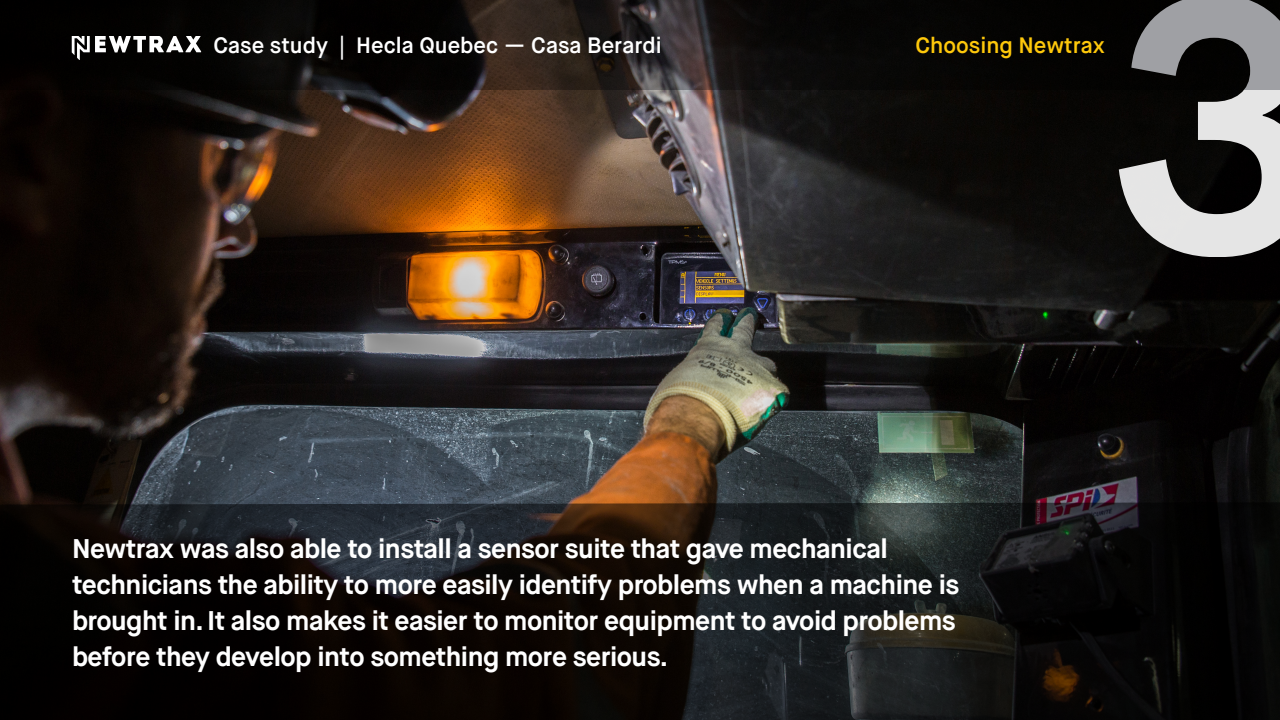
<style>
.page{position:relative;width:1280px;height:720px;background:#fff}
.page>*{position:absolute;margin:0;border:0;box-sizing:border-box;transform-origin:0 0}
.t1{font:700 359.9px "Maison Neue";color:#fff}
.t2{font:700 27px/36px "Maison Neue";letter-spacing:-.02em;color:#fff}
.t3{font:600 22.3px "Maison Neue";color:#fff}
.t4{font:600 22.3px "Maison Neue";color:#fec80b}
</style>
<div class="page">
<img style="left:0;top:90px;width:1280px;height:412px">
<svg style="left:0;top:502px;width:1280px;height:218px;background:#11100f"></svg>
<svg style="left:0;top:0;width:1280px;height:90px;background:#0e0b0a"></svg>
<svg style="left:72px;top:36px;width:129px;height:24px"></svg>
<p class="t3" style="left:213px;top:31px;width:450px">Case study | Hecla Quebec — Casa Berardi</p>
<p class="t4" style="left:915px;top:31px;width:191px">Choosing Newtrax</p>
<h1 class="t1" style="left:1108px;top:-102px;width:215px">3</h1>
<p class="t2" style="left:72px;top:531px;width:889px">Newtrax was also able to install a sensor suite that gave mechanical technicians the ability to more easily identify problems when a machine is brought in. It also makes it easier to monitor equipment to avoid problems before they develop into something more serious.</p>
</div>
